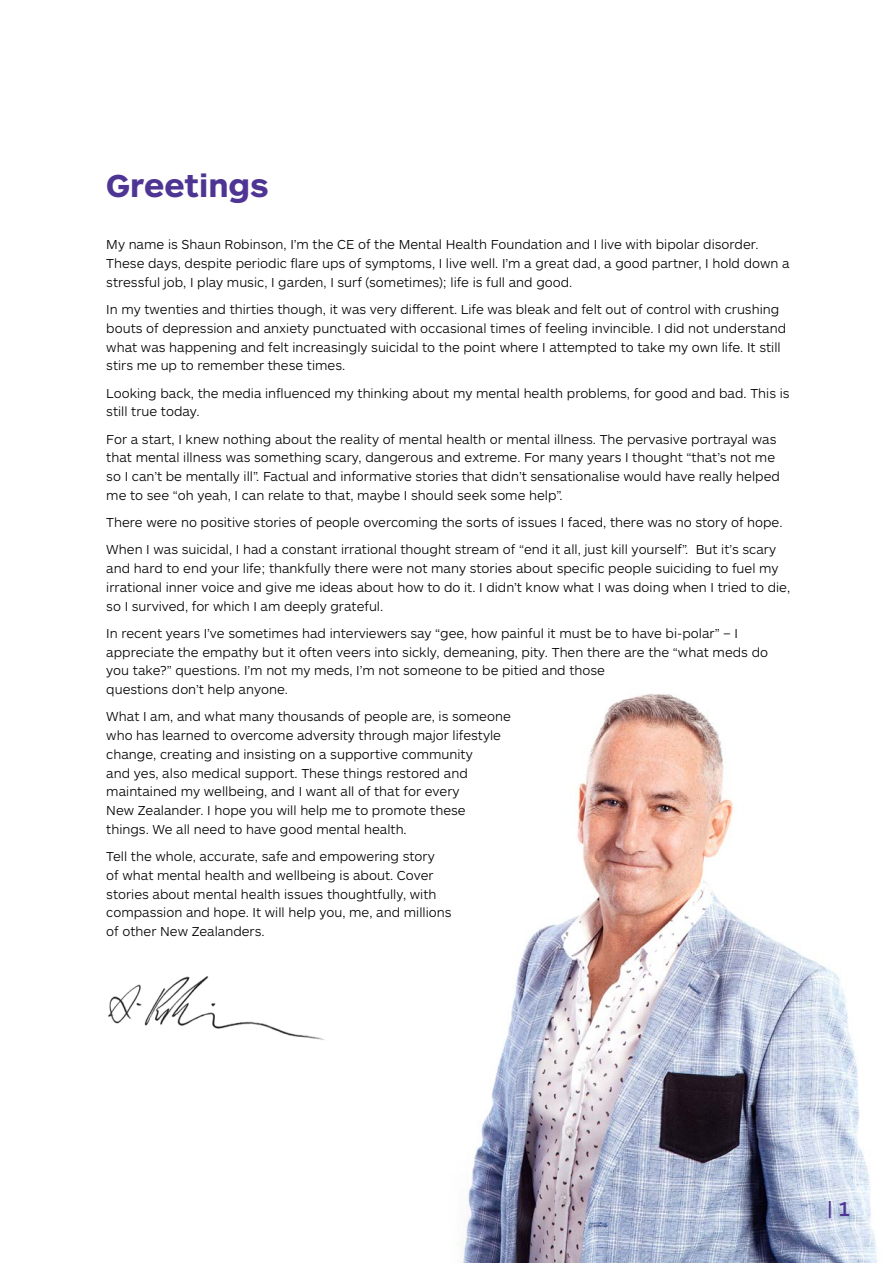
<style>
.page{position:relative;width:893px;height:1263px;background:#fff}
.page>*{position:absolute;margin:0;border:0;box-sizing:border-box;transform-origin:0 0}
.t1{font:700 33px "ARS Maquette Pro";color:#4e3594}
.t2{font:500 21px "ARS Maquette Pro";color:#4e3594}
.t3{font:300 13.5px/18.8px "ARS Maquette Pro";color:#000}
</style>
<div class="page">
<img style="left:461px;top:694px;width:416px;height:569px">
<img style="left:108px;top:976px;width:216px;height:64px">
<h1 class="t1" style="left:106px;top:164px;width:164px">Greetings</h1>
<p class="t3" style="left:106px;top:235px;width:685px">My name is Shaun Robinson, I’m the CE of the Mental Health Foundation and I live with bipolar disorder.<br>These days, despite periodic flare ups of symptoms, I live well. I’m a great dad, a good partner, I hold down a stressful job, I play music, I garden, I surf (sometimes); life is full and good.</p>
<p class="t3" style="left:106px;top:299px;width:681px">In my twenties and thirties though, it was very different. Life was bleak and felt out of control with crushing bouts of depression and anxiety punctuated with occasional times of feeling invincible. I did not understand what was happening and felt increasingly suicidal to the point where I attempted to take my own life. It still stirs me up to remember these times.</p>
<p class="t3" style="left:106px;top:383px;width:685px">Looking back, the media influenced my thinking about my mental health problems, for good and bad. This is still true today.</p>
<p class="t3" style="left:106px;top:429px;width:675px">For a start, I knew nothing about the reality of mental health or mental illness. The pervasive portrayal was that mental illness was something scary, dangerous and extreme. For many years I thought “that’s not me so I can’t be mentally ill”. Factual and informative stories that didn’t sensationalise would have really helped me to see “oh yeah, I can relate to that, maybe I should seek some help”.</p>
<p class="t3" style="left:106px;top:508px;width:678px;line-height:27.3px">There were no positive stories of people overcoming the sorts of issues I faced, there was no story of hope.<br>When I was suicidal, I had a constant irrational thought stream of “end it all, just kill yourself”. But it’s scary</p>
<p class="t3" style="left:106px;top:558px;width:685px">and hard to end your life; thankfully there were not many stories about specific people suiciding to fuel my irrational inner voice and give me ideas about how to do it. I didn’t know what I was doing when I tried to die, so I survived, for which I am deeply grateful.</p>
<p class="t3" style="left:106px;top:623px;width:663px">In recent years I’ve sometimes had interviewers say “gee, how painful it must be to have bi-polar” – I appreciate the empathy but it often veers into sickly, demeaning, pity. Then there are the “what meds do you take?” questions. I’m not my meds, I’m not someone to be pitied and those<br>questions don’t help anyone.</p>
<p class="t3" style="left:106px;top:707px;width:406px">What I am, and what many thousands of people are, is someone who has learned to overcome adversity through major lifestyle change, creating and insisting on a supportive community<br>and yes, also medical support. These things restored and maintained my wellbeing, and I want all of that for every<br>New Zealander. I hope you will help me to promote these things. We all need to have good mental health.</p>
<p class="t3" style="left:106px;top:846px;width:347px">Tell the whole, accurate, safe and empowering story<br>of what mental health and wellbeing is about. Cover stories about mental health issues thoughtfully, with compassion and hope. It will help you, me, and millions of other New Zealanders.</p>
<h2 class="t2" style="left:827px;top:1195px;width:24px">| 1</h2>
</div>
